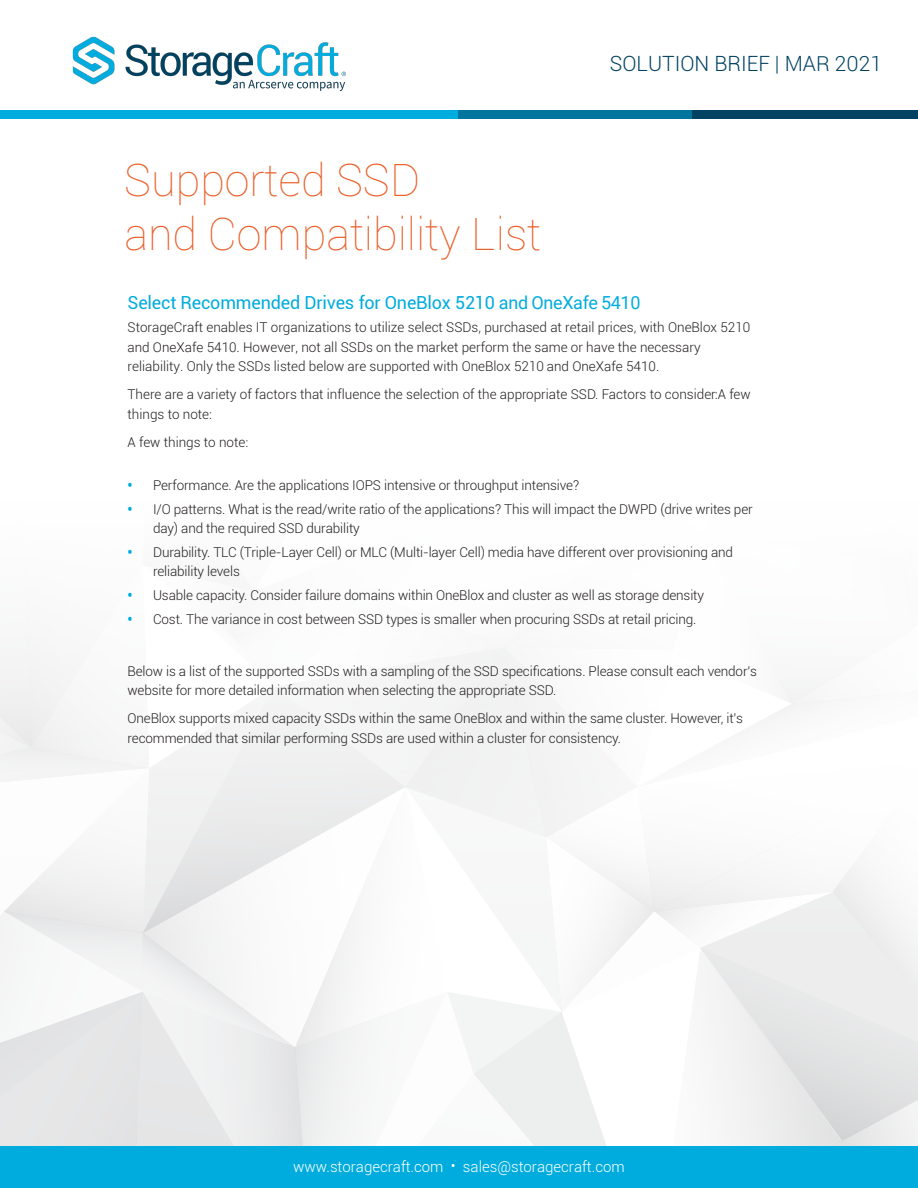
<style>
.page{position:relative;width:918px;height:1188px;background:#fff}
.page>*{position:absolute;margin:0;border:0;box-sizing:border-box;transform-origin:0 0}
.t1{font:100 45px/54px "Roboto";color:#ea612c}
.t2{font:300 21px "Roboto";color:#004261}
.t3{font:18px "Roboto";letter-spacing:-.01em;color:#00acdd}
.t4{font:300 15px "Roboto";color:#fff}
.Body_Copy{font:300 13.5px/19.5px "Roboto";letter-spacing:-.01em;color:#231f20}
.s1{font-style:inherit}
.s2{font-weight:900;color:#00acdd}
</style>
<div class="page">
<svg style="left:0;top:641px;width:918px;height:505px"></svg>
<div style="left:458px;top:110px;width:460px;height:8px;background:#004261"></div>
<div style="left:0;top:110px;width:458px;height:8px;background:#00acdd"></div>
<div style="left:458px;top:110px;width:233px;height:8px;background:#00769e"></div>
<div style="left:0;top:1146px;width:918px;height:42px;background:#00acdd"></div>
<img style="left:72px;top:36px;width:274px;height:55px">
<h2 class="t2" style="left:610px;top:49px;width:274px">SOLUTION BRIEF | MAR 2021</h2>
<p class="t1" style="left:124px;top:152px;width:418px">Supported SSD<br>and Compatibility List</p>
<p class="t3" style="left:128px;top:290px;width:514px">Select Recommended Drives for OneBlox 5210 <span class="s1">and OneXafe 5410</span></p>
<p class="Body_Copy" style="left:128px;top:317px;width:624px">StorageCraft enables IT organizations to utilize select SSDs, purchased at retail prices, with OneBlox 5210 and OneXafe 5410. However, not all SSDs on the market perform the same or have the necessary reliability. Only the SSDs listed below are supported with OneBlox 5210 and OneXafe 5410.</p>
<p class="Body_Copy" style="left:128px;top:384px;width:625px">There are a variety of factors that influence the selection of the appropriate SSD. Factors to consider:A few things to note:</p>
<p class="Body_Copy" style="left:128px;top:432px;width:122px">A few things to note:</p>
<p class="Body_Copy" style="left:128px;top:475px;width:453px"><span class="s2">•</span> Performance. Are the applications IOPS intensive or throughput intensive?</p>
<p class="Body_Copy" style="left:153px;top:499px;width:601px;text-indent:-26px"><span class="s2">•</span> I/O patterns. What is the read/write ratio of the applications? This will impact the DWPD (drive writes per day) and the required SSD durability</p>
<p class="Body_Copy" style="left:153px;top:542px;width:581px;text-indent:-26px"><span class="s2">•</span> Durability. TLC (Triple-Layer Cell) or MLC (Multi-layer Cell) media have different over provisioning and reliability levels</p>
<p class="Body_Copy" style="left:128px;top:585px;width:578px"><span class="s2">•</span> Usable capacity. Consider failure domains within OneBlox and cluster as well as storage density</p>
<p class="Body_Copy" style="left:128px;top:609px;width:570px"><span class="s2">•</span> Cost. The variance in cost between SSD types is smaller when procuring SSDs at retail pricing.</p>
<p class="Body_Copy" style="left:128px;top:661px;width:631px">Below is a list of the supported SSDs with a sampling of the SSD specifications. Please consult each vendor’s website for more detailed information when selecting the appropriate SSD.</p>
<p class="Body_Copy" style="left:128px;top:708px;width:617px">OneBlox supports mixed capacity SSDs within the same OneBlox and within the same cluster. However, it’s recommended that similar performing SSDs are used within a cluster for consistency.</p>
<p class="t4" style="left:293px;top:1156px;width:333px">www.storagecraft.com • sales@storagecraft.com</p>
</div>
